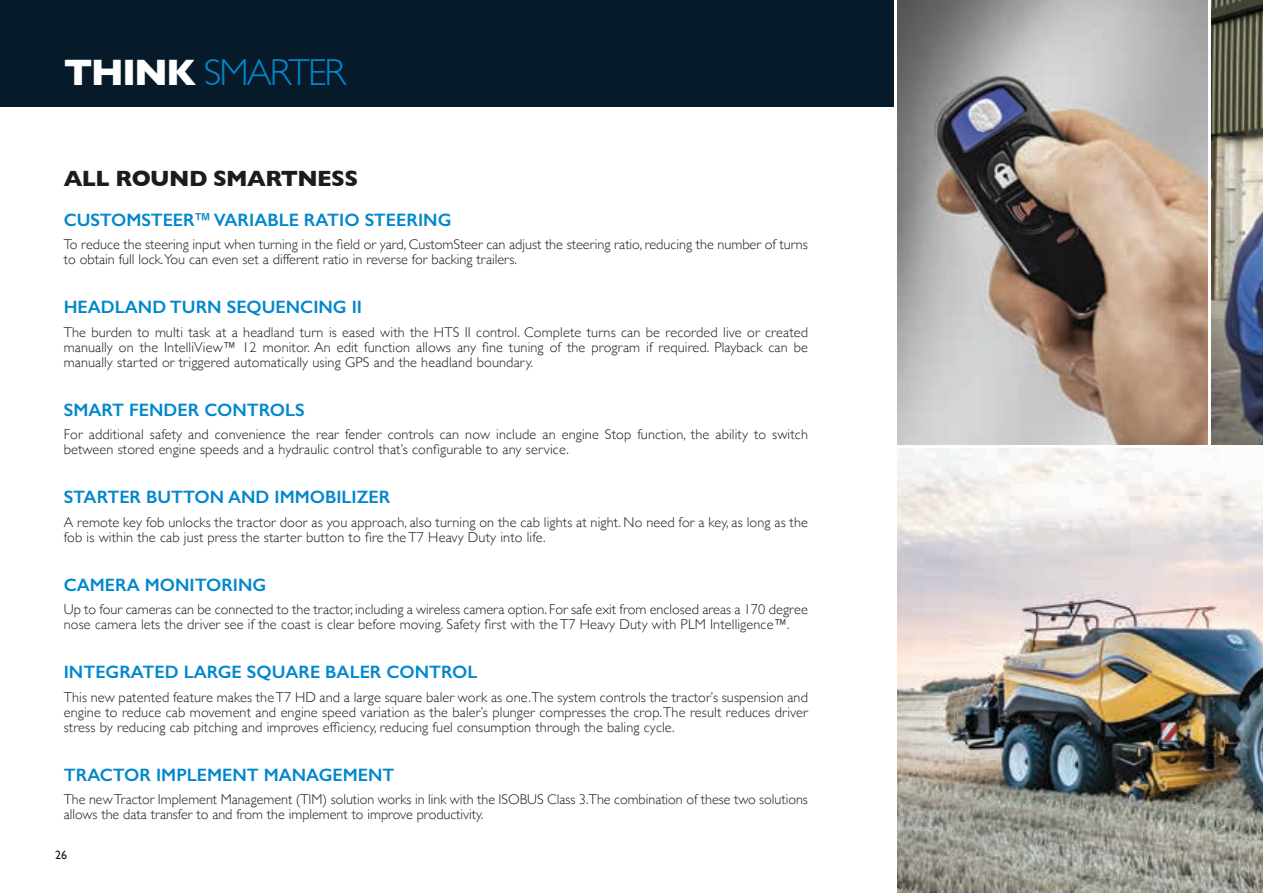
<style>
.page{position:relative;width:1263px;height:893px;background:#fff}
.page>*{position:absolute;margin:0;border:0;box-sizing:border-box;transform-origin:0 0}
.t1{font:300 37.5px "Gill Sans";letter-spacing:-.05em;color:#0087cc}
.t2{font:700 22.5px "Gill Sans";letter-spacing:-.025em;color:#1c1c1b}
.t3{font:600 18px "Gill Sans";color:#0087cc}
.t4{font:300 14.25px/15px "Gill Sans";letter-spacing:.01em;color:#1c1c1b}
.t5{font:12px "Gill Sans";color:#1c1c1b}
.s1{font-weight:700;color:#fff}
</style>
<div class="page">
<div style="left:0;top:0;width:893px;height:106px;background:#061a29"></div>
<img style="left:1212px;top:0;width:51px;height:444px">
<img style="left:897px;top:449px;width:366px;height:444px">
<img style="left:897px;top:0;width:311px;height:444px">
<h1 class="t1" style="left:64px;top:43px;width:284px"><span class="s1">THINK</span> SMARTER</h1>
<h2 class="t2" style="left:64px;top:160px;width:296px">ALL ROUND SMARTNESS</h2>
<p class="t3" style="left:64px;top:209px;width:389px">CUSTOMSTEER™ VARIABLE RATIO STEERING</p>
<p class="t4" style="left:64px;top:236px;width:746px">To reduce the steering input when turning in the field or yard, CustomSteer can adjust the steering ratio, reducing the number of turns to obtain full lock.You can even set a different ratio in reverse for backing trailers.</p>
<p class="t3" style="left:64px;top:296px;width:300px">HEADLAND TURN SEQUENCING II</p>
<p class="t4" style="left:64px;top:324px;width:746px;text-align:justify">The burden to multi task at a headland turn is eased with the HTS II control. Complete turns can be recorded live or created manually on the IntelliView™ 12 monitor. An edit function allows any fine tuning of the program if required. Playback can be manually started or triggered automatically using GPS and the headland boundary.</p>
<p class="t3" style="left:64px;top:399px;width:242px">SMART FENDER CONTROLS</p>
<p class="t4" style="left:64px;top:426px;width:746px">For additional safety and convenience the rear fender controls can now include an engine Stop function, the ability to switch between stored engine speeds and a hydraulic control that’s configurable to any service.</p>
<p class="t3" style="left:64px;top:486px;width:328px">STARTER BUTTON AND IMMOBILIZER</p>
<p class="t4" style="left:64px;top:514px;width:746px">A remote key fob unlocks the tractor door as you approach, also turning on the cab lights at night. No need for a key, as long as the fob is within the cab just press the starter button to fire the T7 Heavy Duty into life.</p>
<p class="t3" style="left:64px;top:574px;width:204px">CAMERA MONITORING</p>
<p class="t4" style="left:64px;top:601px;width:746px">Up to four cameras can be connected to the tractor, including a wireless camera option. For safe exit from enclosed areas a 170 degree nose camera lets the driver see if the coast is clear before moving. Safety first with the T7 Heavy Duty with PLM Intelligence™.</p>
<p class="t3" style="left:64px;top:661px;width:415px">INTEGRATED LARGE SQUARE BALER CONTROL</p>
<p class="t4" style="left:64px;top:689px;width:746px;text-align:justify">This new patented feature makes the T7 HD and a large square baler work as one.The system controls the tractor’s suspension and engine to reduce cab movement and engine speed variation as the baler’s plunger compresses the crop. The result reduces driver stress by reducing cab pitching and improves efficiency, reducing fuel consumption through the baling cycle.</p>
<p class="t3" style="left:64px;top:764px;width:332px">TRACTOR IMPLEMENT MANAGEMENT</p>
<p class="t4" style="left:64px;top:791px;width:746px">The new Tractor Implement Management (TIM) solution works in link with the ISOBUS Class 3.The combination of these two solutions allows the data transfer to and from the implement to improve productivity.</p>
<p class="t5" style="left:55px;top:848px;width:13px">26</p>
</div>
